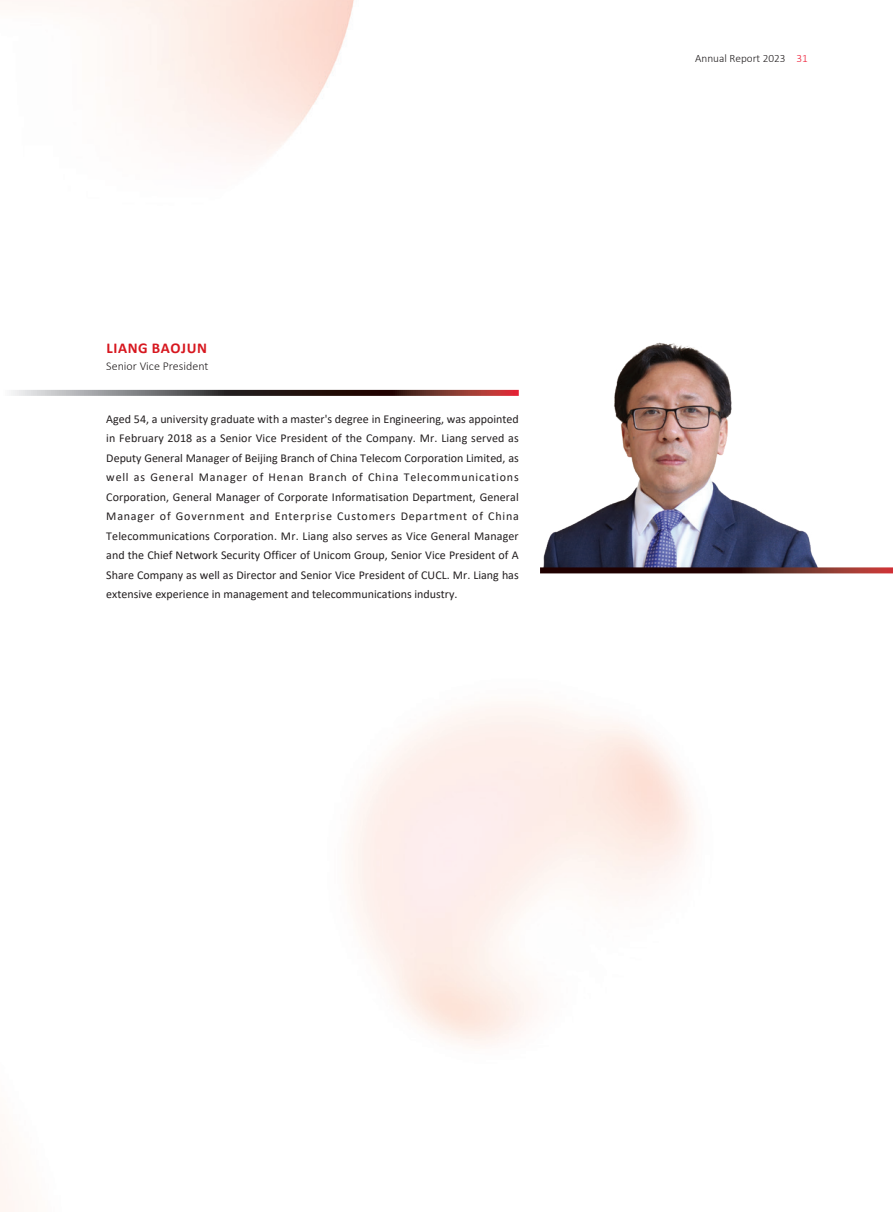
<style>
.page{position:relative;width:893px;height:1212px;background:#fff}
.page>*{position:absolute;margin:0;border:0;box-sizing:border-box;transform-origin:0 0}
.t1{font:700 15px "Calibri";letter-spacing:.04em;color:#d7171f}
._01_Body_Text{font:12px/19.5px "Calibri";color:#231f20;text-align:justify}
.t2{font:300 12px "Calibri";color:#231f20}
.t3{font:300 11.25px "Calibri";color:#231f20}
.s1{color:#ed1a33}
</style>
<div class="page">
<img style="left:543px;top:342px;width:275px;height:225px">
<svg style="left:540px;top:567px;width:353px;height:6px;background:#4c1c1b"></svg>
<svg style="left:5px;top:390px;width:514px;height:6px;background:#6e5352"></svg>
<p class="t1" style="left:107px;top:337px;width:102px">LIANG BAOJUN</p>
<p class="t2" style="left:106px;top:359px;width:104px">Senior Vice President</p>
<p class="_01_Body_Text" style="left:106px;top:408px;width:414px">Aged 54, a university graduate with a master's degree in Engineering, was appointed in February 2018 as a Senior Vice President of the Company. Mr. Liang served as Deputy General Manager of Beijing Branch of China Telecom Corporation Limited, as well as General Manager of Henan Branch of China Telecommunications Corporation, General Manager of Corporate Informatisation Department, General Manager of Government and Enterprise Customers Department of China Telecommunications Corporation. Mr. Liang also serves as Vice General Manager and the Chief Network Security Officer of Unicom Group, Senior Vice President of A Share Company as well as Director and Senior Vice President of CUCL. Mr. Liang has extensive experience in management and telecommunications industry.</p>
<p class="t3" style="left:695px;top:51px;width:114px">Annual Report 2023 <span class="s1">31</span></p>
</div>
